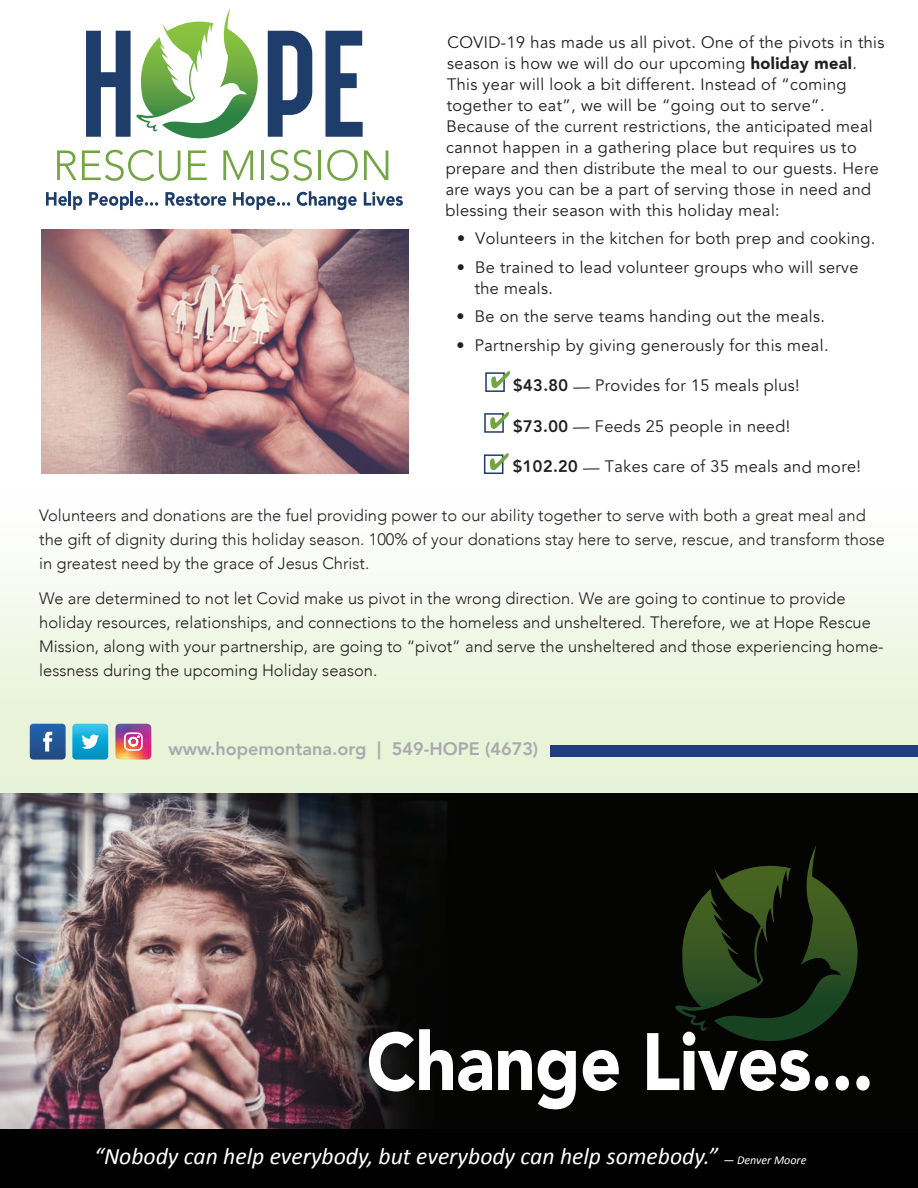
<style>
.page{position:relative;width:918px;height:1188px;background:#fff}
.page>*{position:absolute;margin:0;border:0;box-sizing:border-box;transform-origin:0 0}
.t1{font:900 80.4px "Avenir";letter-spacing:-.01em;color:#fff;scale:.9 1}
.t2{font:italic 23.7px "Calibri";color:#fff}
.t3{font:800 18px "Avenir";color:#a8a9ad}
.t4{font:16.5px/21px "Avenir";color:#231f20}
.t5{font:300 16.5px/24px "Avenir";color:#231f20}
.s1{font-weight:900}
.s2{font-weight:800}
.s3{font-size:12px}
</style>
<div class="page">
<div style="left:0;top:467px;width:918px;height:330px;background:linear-gradient(to bottom,#fff,#deeccd)"></div>
<svg style="left:268px;top:31px;width:44px;height:106px"></svg>
<svg style="left:326px;top:31px;width:37px;height:106px"></svg>
<svg style="left:57px;top:150px;width:123px;height:31px"></svg>
<svg style="left:188px;top:150px;width:19px;height:30px"></svg>
<svg style="left:223px;top:150px;width:30px;height:30px"></svg>
<hr style="left:261px;top:150px;width:3px;height:30px;background:#73a642">
<svg style="left:270px;top:150px;width:42px;height:31px"></svg>
<hr style="left:318px;top:150px;width:3px;height:30px;background:#73a642">
<svg style="left:327px;top:150px;width:31px;height:31px"></svg>
<svg style="left:364px;top:150px;width:24px;height:30px"></svg>
<svg style="left:46px;top:191px;width:36px;height:19px"></svg>
<svg style="left:89px;top:191px;width:69px;height:19px"></svg>
<svg style="left:165px;top:192px;width:61px;height:14px"></svg>
<svg style="left:233px;top:192px;width:57px;height:18px"></svg>
<svg style="left:297px;top:191px;width:60px;height:19px"></svg>
<svg style="left:364px;top:192px;width:39px;height:14px"></svg>
<svg style="left:86px;top:8px;width:172px;height:130px"></svg>
<img style="left:42px;top:229px;width:367px;height:245px">
<img style="left:0;top:794px;width:918px;height:335px">
<div style="left:0;top:1129px;width:918px;height:59px;background:#000001"></div>
<svg style="left:675px;top:845px;width:183px;height:196px;background:#16240f"></svg>
<div style="left:485px;top:372px;width:20px;height:20px;border:2px solid #1e3d6a"></div>
<svg style="left:491px;top:371px;width:19px;height:17px"></svg>
<div style="left:484px;top:413px;width:20px;height:20px;border:2px solid #1e3d6a"></div>
<svg style="left:490px;top:412px;width:19px;height:17px"></svg>
<div style="left:485px;top:455px;width:18px;height:18px;background:#fff"></div>
<div style="left:484px;top:454px;width:19px;height:20px;border:2px solid #1e3d6a"></div>
<svg style="left:490px;top:453px;width:19px;height:17px"></svg>
<svg style="left:72px;top:724px;width:36px;height:36px"></svg>
<svg style="left:30px;top:724px;width:36px;height:36px"></svg>
<svg style="left:115px;top:724px;width:36px;height:36px"></svg>
<div style="left:550px;top:745px;width:368px;height:11px;background:#203e7c"></div>
<p class="t4" style="left:447px;top:36px;width:439px;line-height:19.8px;rotate:-1deg">COVID-19 has made us all pivot. One of the pivots in this season is how we will do our upcoming <span class="s1">holiday meal</span>.</p>
<p class="t4" style="left:443px;top:77px;width:436px;rotate:-1deg">This year will look a bit different. Instead of “coming together to eat”, we will be “going out to serve”.<br>Because of the current restrictions, the anticipated meal cannot happen in a gathering place but requires us to prepare and then distribute the meal to our guests. Here are ways you can be a part of serving those in need and blessing their season with this holiday meal:</p>
<p class="t4" style="left:457px;top:232px;width:420px;rotate:-1deg">• Volunteers in the kitchen for both prep and cooking.</p>
<p class="t4" style="left:474px;top:261px;width:386px;line-height:18.6px;text-indent:-17px;rotate:-1deg">• Be trained to lead volunteer groups who will serve the meals.</p>
<p class="t4" style="left:456px;top:310px;width:370px;rotate:-1deg">• Be on the serve teams handing out the meals.</p>
<p class="t4" style="left:456px;top:338px;width:374px;rotate:-1deg">• Partnership by giving generously for this meal.</p>
<p class="t4" style="left:513px;top:379px;width:288px;rotate:-1deg"><sup>$43.</sup><span class="s2">80</span> — Provides for 15 meals plus!</p>
<p class="t4" style="left:513px;top:419px;width:279px;rotate:-1deg"><sup>$73.</sup><span class="s2">00</span> — Feeds 25 people in need!</p>
<p class="t4" style="left:513px;top:460px;width:350px;rotate:-1deg"><sup>$102.20</sup> — Takes care of 35 meals and more!</p>
<p class="t5" style="left:39px;top:504px;width:847px">Volunteers and donations are the fuel providing power to our ability together to serve with both a great meal and the gift of dignity during this holiday season. 100% of your donations stay here to serve, rescue, and transform those in greatest need by the grace of Jesus Christ.</p>
<p class="t5" style="left:39px;top:586px;width:846px">We are determined to not let Covid make us pivot in the wrong direction. We are going to continue to provide holiday resources, relationships, and connections to the homeless and unsheltered. Therefore, we at Hope Rescue Mission, along with your partnership, are going to “pivot” and serve the unsheltered and those experiencing home&shy;lessness during the upcoming Holiday season.</p>
<p class="t3" style="left:169px;top:735px;width:371px">www.hopemontana.org | 549-HOPE (4673)</p>
<p class="t1" style="left:366px;top:993px;width:565px">Change Lives...</p>
<p class="t2" style="left:94px;top:1140px;width:714px">“Nobody can help everybody, but everybody can help somebody.” <span class="s3">— Denver Moore</span></p>
</div>
